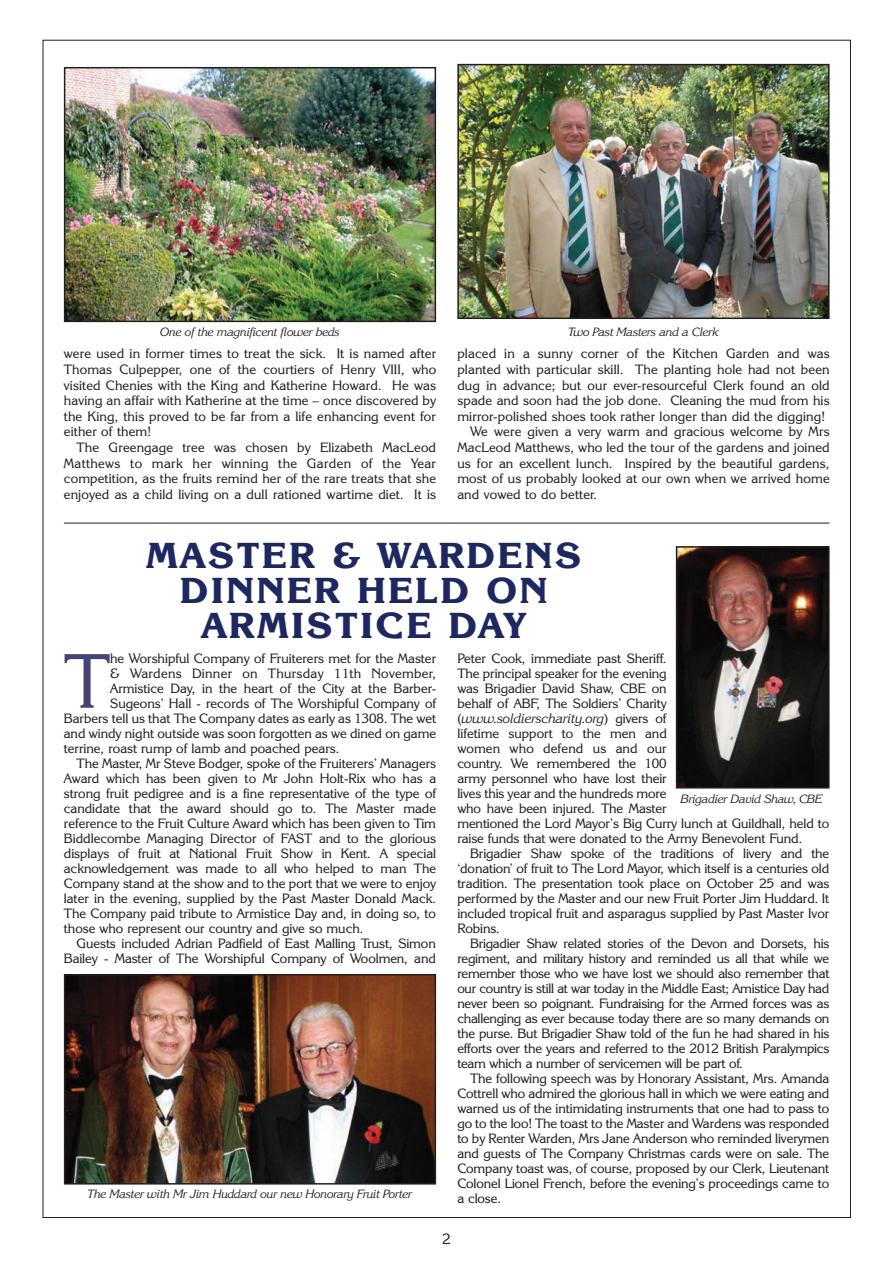
<style>
.page{position:relative;width:893px;height:1262px;background:#fff}
.page>*{position:absolute;margin:0;border:0;box-sizing:border-box;transform-origin:0 0}
.t1{font:76.65px "Korinna IT Cby BT";color:#424575}
.t2{font:800 36px/35px "Korinna IT Cby BT";letter-spacing:.08em;color:#1d2860;text-align:center}
.t3{font:15px "Korinna IT Cby BT";color:#231f20}
.t4{font:13.5px/15px "Korinna IT Cby BT";color:#231f20;text-align:justify}
.t5{font:13.5px "Korinna IT Cby BT";letter-spacing:.02em;color:#231f20}
.t6{font:italic 12px "Korinna IT Cby BT";letter-spacing:-.015em;color:#231f20}
.s1{font-style:italic}
</style>
<div class="page">
<img style="left:67px;top:70px;width:366px;height:249px">
<div style="left:64px;top:67px;width:372px;height:255px;border:2px solid #231f20"></div>
<img style="left:460px;top:67px;width:366px;height:249px">
<div style="left:457px;top:64px;width:372px;height:255px;border:2px solid #231f20"></div>
<hr style="left:64px;top:523px;width:765px;height:1px;background:#231f20">
<img style="left:67px;top:977px;width:366px;height:204px">
<div style="left:64px;top:974px;width:372px;height:210px;border:2px solid #231f20"></div>
<img style="left:679px;top:549px;width:147px;height:236px">
<div style="left:676px;top:546px;width:153px;height:242px;border:2px solid #231f20"></div>
<p class="t6" style="left:160px;top:327px;width:181px">One of the magnificent flower beds</p>
<p class="t6" style="left:568px;top:327px;width:152px">Two Past Masters and a Clerk</p>
<p class="t4" style="left:64px;top:347px;width:374px;line-height:15.6px">were used in former times to treat the sick. It is named after Thomas Culpepper, one of the courtiers of Henry VIII, who visited Chenies with the King and Katherine Howard. He was having an affair with Katherine at the time – once discovered by the King, this proved to be far from a life enhancing event for either of them!</p>
<p class="t4" style="left:64px;top:441px;width:374px;line-height:15.6px;text-indent:13px">The Greengage tree was chosen by Elizabeth MacLeod Matthews to mark her winning the Garden of the Year competition, as the fruits remind her of the rare treats that she enjoyed as a child living on a dull rationed wartime diet. It is</p>
<p class="t4" style="left:457px;top:348px;width:374px">placed in a sunny corner of the Kitchen Garden and was</p>
<p class="t4" style="left:457px;top:363px;width:374px">planted with particular skill. The planting hole had not been</p>
<p class="t4" style="left:457px;top:379px;width:374px">dug in advance; but our ever-resourceful Clerk found an old</p>
<p class="t4" style="left:457px;top:394px;width:374px">spade and soon had the job done. Cleaning the mud from his</p>
<p class="t4" style="left:457px;top:410px;width:369px">mirror-polished shoes took rather longer than did the digging!</p>
<p class="t4" style="left:470px;top:426px;width:361px">We were given a very warm and gracious welcome by Mrs</p>
<p class="t4" style="left:457px;top:441px;width:374px">MacLeod Matthews, who led the tour of the gardens and joined</p>
<p class="t4" style="left:457px;top:457px;width:374px">us for an excellent lunch. Inspired by the beautiful gardens,</p>
<p class="t4" style="left:457px;top:472px;width:374px">most of us probably looked at our own when we arrived home</p>
<p class="t4" style="left:457px;top:488px;width:141px">and vowed to do better.</p>
<h2 class="t2" style="left:147px;top:542px;width:436px">MASTER &amp; WARDENS<br>DINNER HELD ON<br>ARMISTICE DAY</h2>
<h1 class="t1" style="left:64px;top:654px;width:48px">T</h1>
<p class="t4" style="left:110px;top:652px;width:327px">he Worshipful Company of Fruiterers met for the Master</p>
<p class="t5" style="left:110px;top:668px;width:327px">&amp; Wardens Dinner on Thursday 11th November,</p>
<p class="t4" style="left:110px;top:682px;width:327px">Armistice Day, in the heart of the City at the Barber-</p>
<p class="t4" style="left:110px;top:697px;width:327px">Sugeons’ Hall - records of The Worshipful Company of</p>
<p class="t4" style="left:64px;top:712px;width:374px">Barbers tell us that The Company dates as early as 1308. The wet</p>
<p class="t4" style="left:64px;top:727px;width:374px">and windy night outside was soon forgotten as we dined on game</p>
<p class="t4" style="left:64px;top:742px;width:277px">terrine, roast rump of lamb and poached pears.</p>
<p class="t4" style="left:77px;top:757px;width:361px">The Master, Mr Steve Bodger, spoke of the Fruiterers’ Managers</p>
<p class="t4" style="left:64px;top:772px;width:374px">Award which has been given to Mr John Holt-Rix who has a</p>
<p class="t4" style="left:64px;top:787px;width:374px">strong fruit pedigree and is a fine representative of the type of</p>
<p class="t4" style="left:64px;top:802px;width:374px">candidate that the award should go to. The Master made</p>
<p class="t4" style="left:64px;top:817px;width:374px">reference to the Fruit Culture Award which has been given to Tim</p>
<p class="t4" style="left:64px;top:832px;width:374px">Biddlecombe Managing Director of FAST and to the glorious</p>
<p class="t4" style="left:64px;top:847px;width:374px">displays of fruit at National Fruit Show in Kent. A special</p>
<p class="t4" style="left:64px;top:862px;width:374px">acknowledgement was made to all who helped to man The</p>
<p class="t4" style="left:64px;top:877px;width:374px">Company stand at the show and to the port that we were to enjoy</p>
<p class="t4" style="left:64px;top:892px;width:374px">later in the evening, supplied by the Past Master Donald Mack.</p>
<p class="t4" style="left:64px;top:907px;width:374px">The Company paid tribute to Armistice Day and, in doing so, to</p>
<p class="t4" style="left:64px;top:922px;width:301px">those who represent our country and give so much.</p>
<p class="t4" style="left:77px;top:937px;width:360px">Guests included Adrian Padfield of East Malling Trust, Simon</p>
<p class="t4" style="left:64px;top:952px;width:373px">Bailey - Master of The Worshipful Company of Woolmen, and</p>
<p class="t6" style="left:88px;top:1189px;width:326px">The Master with Mr Jim Huddard our new Honorary Fruit Porter</p>
<p class="t4" style="left:457px;top:652px;width:373px;text-align:left">Peter Cook, immediate past Sheriff.<br>The principal speaker for the evening<br>was Brigadier David Shaw, CBE on<br>behalf of ABF, The Soldiers’ Charity<br>(<span class="s1">www.soldierscharity.org</span>) givers of<br>lifetime support to the men and<br>women who defend us and our<br>country. We remembered the 100<br>army personnel who have lost their<br>lives this year and the hundreds more<br>who have been injured. The Master<br>mentioned the Lord Mayor’s Big Curry lunch at Guildhall, held to raise funds that were donated to the Army Bene volent Fund.</p>
<p class="t4" style="left:457px;top:847px;width:373px;text-indent:13px">Brigadier Shaw spoke of the traditions of livery and the ‘donation’ of fruit to The Lord Mayor, which itself is a centuries old tradition. The presentation took place on October 25 and was performed by the Master and our new Fruit Porter Jim Huddard. It included tropical fruit and asparagus supplied by Past Master Ivor Robins.</p>
<p class="t4" style="left:457px;top:937px;width:373px;text-indent:13px">Brigadier Shaw related stories of the Devon and Dorsets, his regiment, and military history and reminded us all that while we remember those who we have lost we should also remember that our country is still at war today in the Middle East; Amistice Day had never been so poignant. Fundraising for the Armed forces was as challenging as ever because today there are so many demands on the purse. But Brigadier Shaw told of the fun he had shared in his efforts over the years and referred to the 2012 British Paralympics team which a number of servicemen will be part of.</p>
<p class="t4" style="left:457px;top:1072px;width:373px;text-indent:13px">The following speech was by Honorary Assistant, Mrs. Amanda Cottrell who admired the glorious hall in which we were eating and warned us of the intimidating instruments that one had to pass to go to the loo! The toast to the Master and Wardens was responded to by Renter Warden, Mrs Jane Anderson who reminded liverymen and guests of The Company Christmas cards were on sale. The Company toast was, of course, proposed by our Clerk, Lieutenant Colonel Lionel French, before the evening’s proceedings came to a close.</p>
<p class="t6" style="left:681px;top:794px;width:143px">Brigadier David Shaw, CBE</p>
<p class="t3" style="left:442px;top:1233px;width:10px">2</p>
</div>
